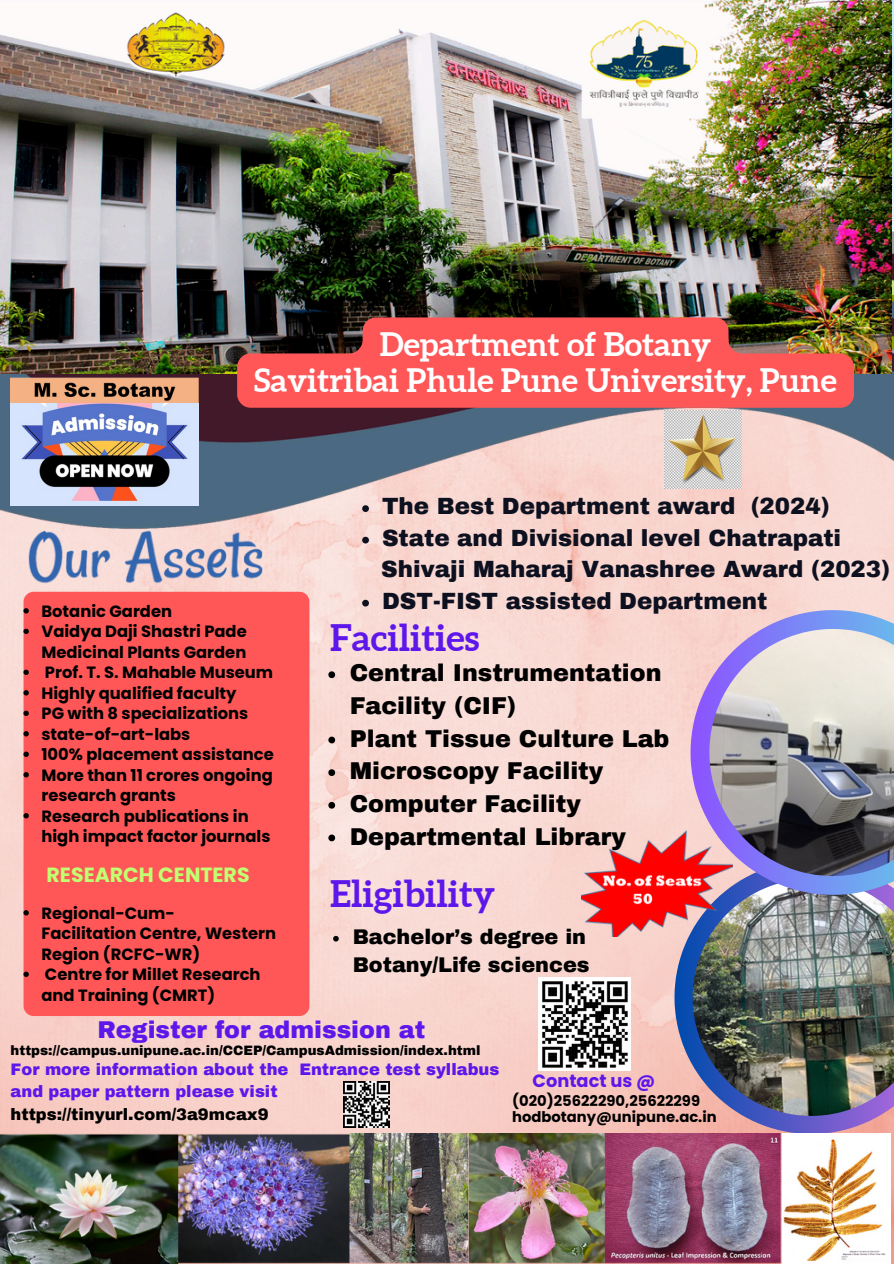
<style>
.page{position:relative;width:894px;height:1264px;background:#fff}
.page>*{position:absolute;margin:0;border:0;box-sizing:border-box;transform-origin:0 0}
.t1{font:700 36.6px "Aleo";color:#5e17eb}
.t2{font:700 32.25px/36px "Aleo";color:#fff;text-align:center}
.t3{font:900 23.85px/32.7px "Archivo";color:#000}
.t4{font:900 23.85px "Archivo";color:#5e17eb}
.t5{font:900 22.95px "Archivo";color:#0d101f}
.t6{font:900 20.85px/28.2px "Archivo";color:#000}
.t7{font:700 20.55px "Poppins";color:#c1ff72}
.t8{font:700 17.7px "Poppins";color:#5e17eb}
.t9{font:700 16.35px/20.5px "Poppins";color:#000}
.t10{font:900 16.35px/22.5px "Archivo";color:#5e17eb}
.t11{font:700 14.7px/15.8px "Poppins";color:#000}
.t12{font:900 13.35px "Archivo";color:#000}
.s1{color:#000}
</style>
<div class="page">
<img style="left:0;top:582px;width:893px;height:681px">
<img style="left:0;top:37px;width:893px;height:545px">
<svg style="left:674px;top:936px;width:219px;height:197px;background:#9c88b3"></svg>
<img style="left:692px;top:894px;width:201px;height:221px">
<svg style="left:690px;top:610px;width:203px;height:284px;background:#ada3e1"></svg>
<img style="left:709px;top:629px;width:184px;height:247px">
<img style="left:0;top:509px;width:304px;height:84px">
<img style="left:0;top:0;width:891px;height:374px">
<svg style="left:237px;top:317px;width:616px;height:91px;background:#de524e"></svg>
<img style="left:0;top:1133px;width:890px;height:130px">
<img style="left:538px;top:978px;width:92px;height:92px">
<img style="left:581px;top:830px;width:151px;height:106px">
<img style="left:343px;top:1081px;width:46px;height:46px">
<img style="left:664px;top:411px;width:77px;height:77px">
<img style="left:11px;top:373px;width:188px;height:132px">
<svg style="left:362px;top:505px;width:7px;height:7px"></svg>
<svg style="left:362px;top:536px;width:7px;height:7px"></svg>
<svg style="left:362px;top:599px;width:7px;height:7px"></svg>
<div style="left:24px;top:591px;width:285px;height:425px;background:#ff5757"></div>
<svg style="left:23px;top:608px;width:6px;height:5px"></svg>
<svg style="left:23px;top:628px;width:6px;height:6px"></svg>
<svg style="left:23px;top:669px;width:6px;height:6px"></svg>
<svg style="left:23px;top:690px;width:6px;height:5px"></svg>
<svg style="left:23px;top:710px;width:6px;height:6px"></svg>
<svg style="left:23px;top:731px;width:6px;height:5px"></svg>
<svg style="left:23px;top:751px;width:6px;height:6px"></svg>
<svg style="left:23px;top:772px;width:6px;height:5px"></svg>
<svg style="left:23px;top:813px;width:6px;height:5px"></svg>
<svg style="left:23px;top:910px;width:6px;height:5px"></svg>
<svg style="left:23px;top:971px;width:6px;height:6px"></svg>
<svg style="left:328px;top:671px;width:7px;height:7px"></svg>
<svg style="left:328px;top:736px;width:7px;height:7px"></svg>
<svg style="left:328px;top:769px;width:7px;height:7px"></svg>
<svg style="left:328px;top:802px;width:7px;height:6px"></svg>
<svg style="left:328px;top:834px;width:7px;height:7px"></svg>
<svg style="left:333px;top:935px;width:5px;height:6px"></svg>
<h3 class="t2" style="left:254px;top:326px;width:584px">Department of Botany<br>Savitribai Phule Pune University, Pune</h3>
<p class="t9" style="left:41px;top:600px;width:234px">Botanic Garden<br>Vaidya Daji Shastri Pade<br>Medicinal Plants Garden<br>Prof. T. S. Mahable Museum<br>Highly qualified faculty<br>PG with 8 specializations state-of-art-labs<br>100% placement assistance<br>More than 11 crores ongoing research grants<br>Research publications in high impact factor journals</p>
<p class="t7" style="left:47px;top:860px;width:204px">RESEARCH CENTERS</p>
<p class="t9" style="left:41px;top:902px;width:236px">Regional-Cum-<br>Facilitation Centre, Western<br>Region (RCFC-WR)<br>Centre for Millet Research and Training (CMRT)</p>
<p class="t5" style="left:382px;top:494px;width:449px">The Best Department award (2024)</p>
<p class="t5" style="left:382px;top:525px;width:460px">State and Divisional level Chatrapati</p>
<p class="t5" style="left:381px;top:557px;width:510px">Shivaji Maharaj Vanashree Award (2023)</p>
<p class="t5" style="left:382px;top:588px;width:386px">DST-FIST assisted Department</p>
<p class="t1" style="left:330px;top:616px;width:151px">Facilities</p>
<p class="t3" style="left:349px;top:657px;width:313px">Central Instrumentation<br>Facility (CIF)</p>
<h1 class="t3" style="left:349px;top:722px;width:321px">Plant Tissue Culture Lab</h1>
<p class="t3" style="left:349px;top:755px;width:255px">Microscopy Facility</p>
<p class="t3" style="left:349px;top:787px;width:233px">Computer Facility</p>
<p class="t3" style="left:349px;top:820px;width:277px">Departmental Library</p>
<p class="t1" style="left:330px;top:872px;width:166px">Eligibility</p>
<p class="t6" style="left:352px;top:922px;width:238px">Bachelor’s degree in<br>Botany/Life sciences</p>
<h6 class="t4" style="left:97px;top:1017px;width:329px">Register for admission at</h6>
<p class="t12" style="left:11px;top:1043px;width:471px">https://campus.unipune.ac.in/CCEP/CampusAdmission/index.html</p>
<p class="t10" style="left:11px;top:1058px;width:490px">For more information about the Entrance test syllabus and paper pattern please visit <span class="s1">https://tinyurl.com/3a9mcax9</span></p>
<p class="t8" style="left:532px;top:1068px;width:124px">Contact us @</p>
<p class="t11" style="left:512px;top:1093px;width:206px">(020)25622290,25622299 hodbotany@unipune.ac.in</p>
</div>
